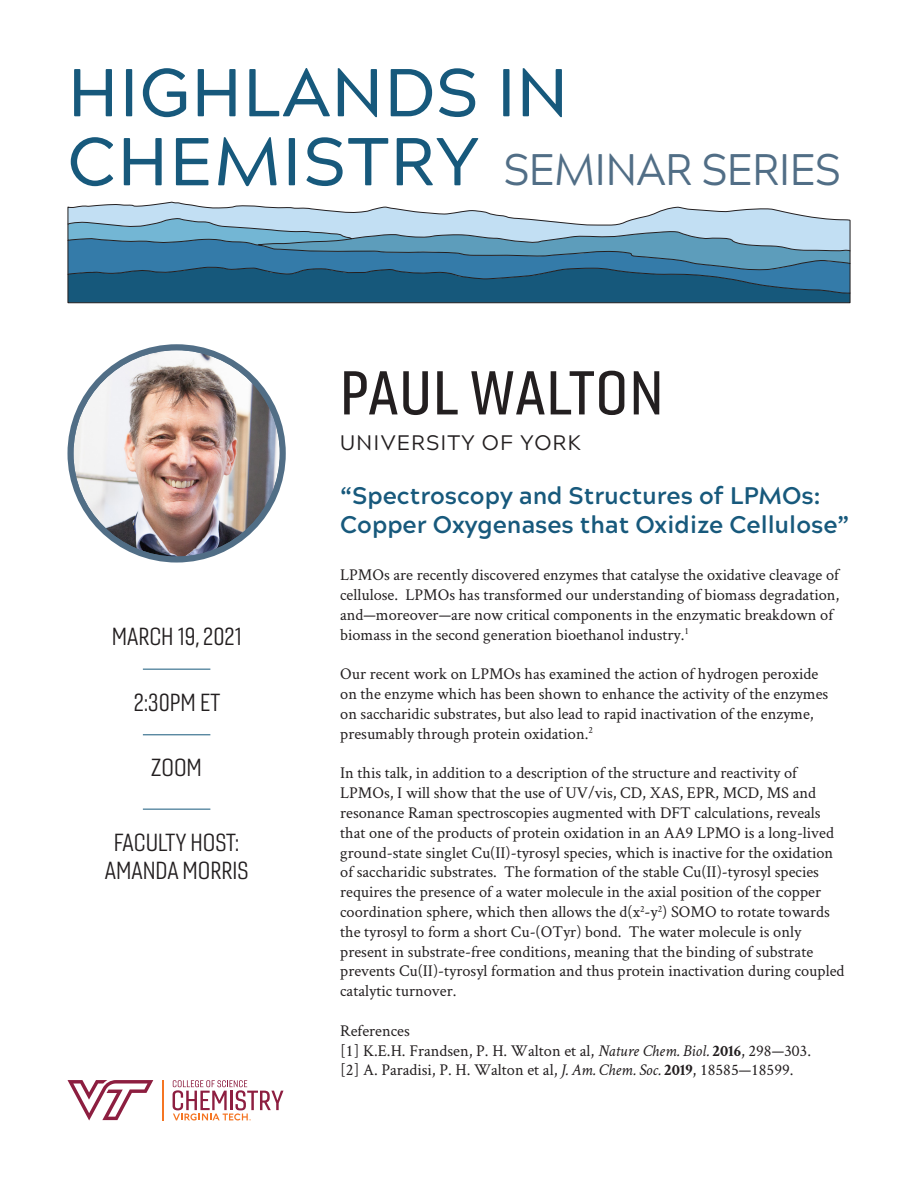
<style>
.page{position:relative;width:918px;height:1188px;background:#fff}
.page>*{position:absolute;margin:0;border:0;box-sizing:border-box;transform-origin:0 0}
.t1{font:500 67.5px "Acherus Grotesque";letter-spacing:.01em;color:#17597c}
.Speaker_Name_-_Flyer{font:60px "Gineso Con Med";letter-spacing:.02em;color:#231f20}
.t2{font:44.1px "Acherus Grotesque";letter-spacing:-.02em;color:#516e86;scale:.93 1}
.Title_-_Flyers{font:700 24px/28.8px "Acherus Grotesque";color:#17597c}
.Event_Details_-_Flye{font:24px "Gineso Con Boo";color:#231f20}
.Institution_Name_-_F{font:21px "Acherus Grotesque";letter-spacing:.05em;color:#231f20}
.Abstract{font:16.5px/19.8px "Crimson Text";color:#231f20}
.s1{font-weight:500;font-size:67.5px;color:#17597c}
.s2{font-style:italic}
.s3{font-weight:700}
</style>
<div class="page">
<svg style="left:68px;top:202px;width:783px;height:101px;background:#6596b2"></svg>
<svg style="left:68px;top:1080px;width:85px;height:40px"></svg>
<hr style="left:162px;top:1080px;width:1px;height:40px;background:#f57523">
<svg style="left:173px;top:1080px;width:110px;height:40px"></svg>
<hr style="left:143px;top:669px;width:67px;height:1px;background:#17597c">
<hr style="left:143px;top:734px;width:67px;height:1px;background:#17597c">
<div style="left:70px;top:347px;width:213px;height:213px;background:#516e86;border-radius:50%"></div>
<img style="left:74px;top:350px;width:206px;height:207px;border-radius:103px">
<div style="left:68px;top:344px;width:218px;height:219px;border:6px solid #516e86;border-radius:50%"></div>
<hr style="left:143px;top:809px;width:67px;height:1px;background:#17597c">
<h1 class="t1" style="left:68px;top:36px;width:503px">HIGHLANDS IN</h1>
<h3 class="t2" style="left:68px;top:133px;width:834px"><span class="s1">CHEMISTRY</span> SEMINAR SERIES</h3>
<p class="Speaker_Name_-_Flyer" style="left:340px;top:356px;width:325px">PAUL WALTON</p>
<p class="Event_Details_-_Flye" style="left:112px;top:622px;width:131px">MARCH 19, 2021</p>
<p class="Event_Details_-_Flye" style="left:134px;top:688px;width:88px">2:30PM ET</p>
<p class="Event_Details_-_Flye" style="left:151px;top:753px;width:52px">ZOOM</p>
<p class="Event_Details_-_Flye" style="left:114px;top:828px;width:127px">FACULTY HOST:</p>
<p class="Event_Details_-_Flye" style="left:105px;top:856px;width:145px">AMANDA MORRIS</p>
<p class="Institution_Name_-_F" style="left:340px;top:425px;width:243px">UNIVERSITY OF YORK</p>
<p class="Title_-_Flyers" style="left:340px;top:480px;width:511px">“Spectroscopy and Structures of LPMOs:<br>Copper Oxygenases that Oxidize Cellulose”</p>
<p class="Abstract" style="left:340px;top:565px;width:501px">LPMOs are recently discovered enzymes that catalyse the oxidative cleavage of cellulose. LPMOs has transformed our understanding of biomass degradation, and—moreover—are now critical components in the enzymatic breakdown of biomass in the second generation bioethanol industry.<sup>1</sup></p>
<p class="Abstract" style="left:340px;top:664px;width:490px">Our recent work on LPMOs has examined the action of hydrogen peroxide on the enzyme which has been shown to enhance the activity of the enzymes on saccharidic substrates, but also lead to rapid inactivation of the enzyme, presumably through protein oxidation.<sup>2</sup></p>
<p class="Abstract" style="left:340px;top:763px;width:506px">In this talk, in addition to a description of the structure and reactivity of LPMOs, I will show that the use of UV/vis, CD, XAS, EPR, MCD, MS and resonance Raman spectroscopies augmented with DFT calculations, reveals that one of the products of protein oxidation in an AA9 LPMO is a long-lived ground-state singlet Cu(II)-tyrosyl species, which is inactive for the oxidation of saccharidic substrates. The formation of the stable Cu(II)-tyrosyl species requires the presence of a water molecule in the axial position of the copper coordination sphere, which then allows the d(x<sup>2</sup>-y<sup>2</sup>) SOMO to rotate towards the tyrosyl to form a short Cu-(OTyr) bond. The water molecule is only present in substrate-free conditions, meaning that the binding of substrate prevents Cu(II)-tyrosyl formation and thus protein inactivation during coupled catalytic turnover.</p>
<p class="Abstract" style="left:340px;top:1020px;width:71px">References</p>
<p class="Abstract" style="left:340px;top:1040px;width:472px">[1] K.E.H. Frandsen, P. H. Walton et al, <span class="s2">Nature Chem. Biol.</span> <span class="s3">2016</span>, 298—303.</p>
<p class="Abstract" style="left:340px;top:1060px;width:455px">[2] A. Paradisi, P. H. Walton et al, <span class="s2">J. Am. Chem. Soc.</span> <span class="s3">2019</span>, 18585—18599.</p>
</div>
